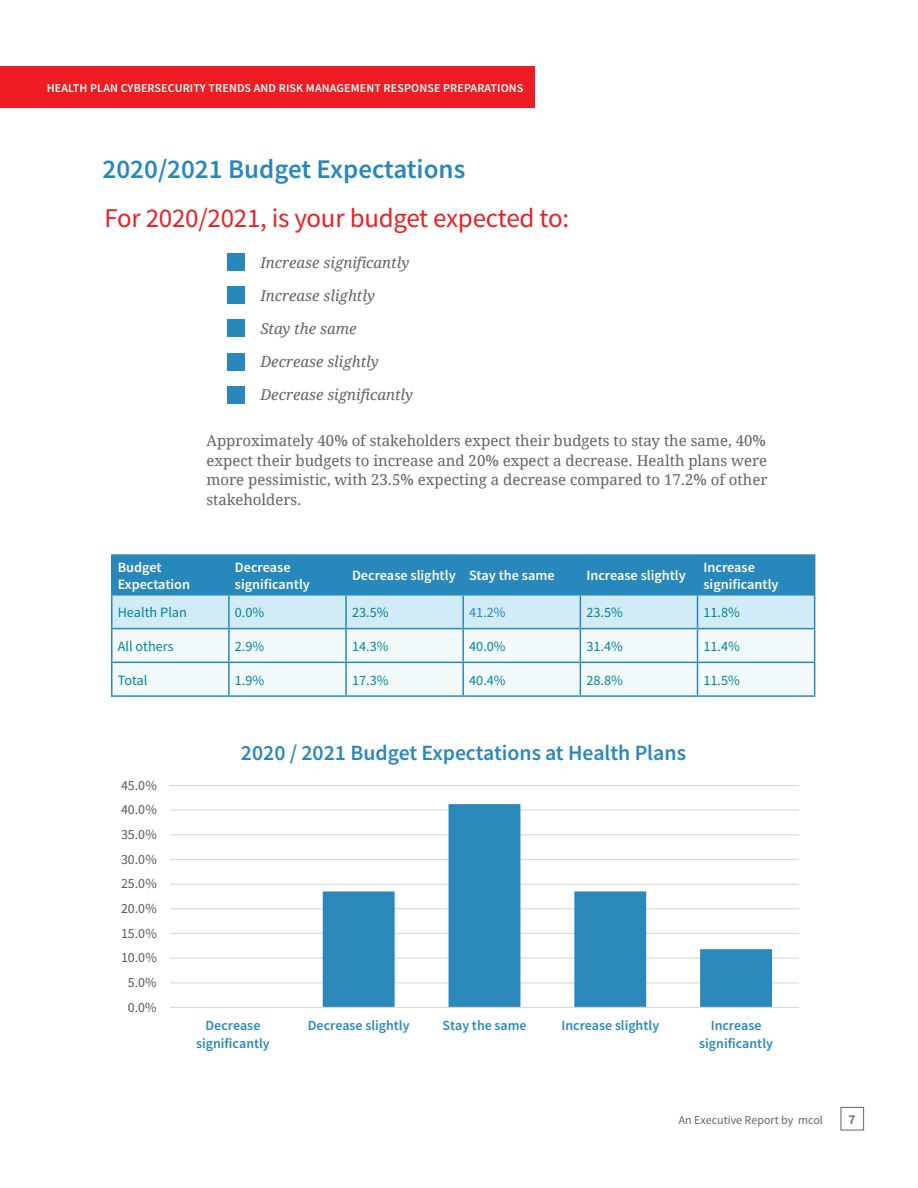
<style>
.page{position:relative;width:918px;height:1188px;background:#fff}
.page>*{position:absolute;margin:0;border:0;box-sizing:border-box;transform-origin:0 0}
.Call_Out{font:27px "Source Sans Pro";letter-spacing:-.01em;color:#ee1d23}
.Content_-_1_Column{font:600 27px "Source Sans Pro";color:#2988bb}
.t1{font:600 21.75px "Source Sans Pro";color:#2a88bb}
.Content_-_1_Column-2{font:15px/19.5px "Droid Serif";color:#636366;text-align:justify}
.t2{font:italic 15px "Droid Serif";color:#636366}
.DESCRIPTOR_FLAG_-_LE{font:600 15px "Source Sans Pro";letter-spacing:.01em;color:#fff}
.Content_-_Subhead{font:600 14.25px/17.1px "Source Sans Pro";color:#fff}
.Content_-_Subhead-2{font:14.25px "Source Sans Pro";color:#008599}
.Content_-_Subhead-3{font:14.25px "Source Sans Pro";color:#2988bb}
.t3{font:600 13.95px/17.5px "Source Sans Pro";color:#2a88bb;text-align:center}
.t4{font:13.95px "Source Sans Pro";letter-spacing:-.005em;color:#595959}
.t5{font:600 13.5px "Source Sans Pro";color:#636366}
.DESCRIPTOR_FLAG_-_LE-2{font:600 12px "Source Sans Pro";letter-spacing:.01em;color:#fff}
.Footer_Title_-_Right{font:12px "Source Sans Pro";color:#636366}
</style>
<div class="page">
<div style="left:841px;top:1107px;width:23px;height:23px;border:1px solid #636366"></div>
<div style="left:227px;top:253px;width:18px;height:17px;background:#2988bb"></div>
<div style="left:227px;top:287px;width:18px;height:17px;background:#2988bb"></div>
<div style="left:227px;top:320px;width:18px;height:17px;background:#2988bb"></div>
<div style="left:227px;top:353px;width:18px;height:17px;background:#2988bb"></div>
<div style="left:227px;top:386px;width:18px;height:17px;background:#2988bb"></div>
<svg style="left:113px;top:556px;width:701px;height:72px;background:#75b4d6"></svg>
<div style="left:113px;top:629px;width:701px;height:66px;background:#f3fafc"></div>
<hr style="left:697px;top:629px;width:1px;height:33px;background:#2988bb">
<hr style="left:580px;top:695px;width:118px;height:2px;background:#2988bb">
<hr style="left:697px;top:663px;width:1px;height:32px;background:#2988bb">
<hr style="left:814px;top:663px;width:1px;height:32px;background:#2988bb">
<hr style="left:698px;top:695px;width:117px;height:2px;background:#2988bb">
<hr style="left:814px;top:596px;width:1px;height:32px;background:#2988bb">
<hr style="left:698px;top:628px;width:117px;height:1px;background:#2988bb">
<hr style="left:698px;top:662px;width:117px;height:1px;background:#2988bb">
<hr style="left:814px;top:629px;width:1px;height:33px;background:#2988bb">
<hr style="left:698px;top:554px;width:117px;height:2px;background:#2988bb">
<hr style="left:814px;top:556px;width:1px;height:38px;background:#2988bb">
<hr style="left:698px;top:594px;width:117px;height:2px;background:#2988bb">
<hr style="left:111px;top:629px;width:2px;height:33px;background:#2988bb">
<hr style="left:111px;top:596px;width:2px;height:32px;background:#2988bb">
<hr style="left:111px;top:628px;width:118px;height:1px;background:#2988bb">
<hr style="left:111px;top:662px;width:118px;height:1px;background:#2988bb">
<hr style="left:111px;top:663px;width:2px;height:32px;background:#2988bb">
<hr style="left:111px;top:695px;width:118px;height:2px;background:#2988bb">
<hr style="left:228px;top:629px;width:2px;height:33px;background:#2988bb">
<hr style="left:228px;top:596px;width:2px;height:32px;background:#2988bb">
<hr style="left:229px;top:628px;width:117px;height:1px;background:#2988bb">
<hr style="left:229px;top:662px;width:117px;height:1px;background:#2988bb">
<hr style="left:228px;top:663px;width:2px;height:32px;background:#2988bb">
<hr style="left:229px;top:695px;width:117px;height:2px;background:#2988bb">
<hr style="left:345px;top:629px;width:2px;height:33px;background:#2988bb">
<hr style="left:345px;top:596px;width:2px;height:32px;background:#2988bb">
<hr style="left:346px;top:628px;width:117px;height:1px;background:#2988bb">
<hr style="left:346px;top:662px;width:117px;height:1px;background:#2988bb">
<hr style="left:345px;top:663px;width:2px;height:32px;background:#2988bb">
<hr style="left:346px;top:695px;width:117px;height:2px;background:#2988bb">
<hr style="left:462px;top:629px;width:2px;height:33px;background:#2988bb">
<hr style="left:580px;top:629px;width:1px;height:33px;background:#2988bb">
<hr style="left:462px;top:596px;width:2px;height:32px;background:#2988bb">
<hr style="left:463px;top:628px;width:117px;height:1px;background:#2988bb">
<hr style="left:463px;top:662px;width:117px;height:1px;background:#2988bb">
<hr style="left:462px;top:663px;width:2px;height:32px;background:#2988bb">
<hr style="left:580px;top:663px;width:1px;height:32px;background:#2988bb">
<hr style="left:463px;top:695px;width:117px;height:2px;background:#2988bb">
<hr style="left:580px;top:596px;width:1px;height:32px;background:#2988bb">
<hr style="left:697px;top:596px;width:1px;height:32px;background:#2988bb">
<hr style="left:580px;top:628px;width:118px;height:1px;background:#2988bb">
<hr style="left:580px;top:662px;width:118px;height:1px;background:#2988bb">
<hr style="left:111px;top:554px;width:118px;height:2px;background:#2988bb">
<hr style="left:111px;top:556px;width:2px;height:38px;background:#2988bb">
<hr style="left:111px;top:594px;width:118px;height:2px;background:#2988bb">
<hr style="left:229px;top:554px;width:117px;height:2px;background:#2988bb">
<hr style="left:228px;top:556px;width:2px;height:38px;background:#2988bb">
<hr style="left:229px;top:594px;width:117px;height:2px;background:#2988bb">
<hr style="left:346px;top:554px;width:117px;height:2px;background:#2988bb">
<hr style="left:345px;top:556px;width:2px;height:38px;background:#2988bb">
<hr style="left:346px;top:594px;width:117px;height:2px;background:#2988bb">
<hr style="left:463px;top:554px;width:117px;height:2px;background:#2988bb">
<hr style="left:462px;top:556px;width:2px;height:38px;background:#2988bb">
<hr style="left:463px;top:594px;width:117px;height:2px;background:#2988bb">
<hr style="left:580px;top:554px;width:118px;height:2px;background:#2988bb">
<hr style="left:580px;top:556px;width:1px;height:38px;background:#2988bb">
<hr style="left:697px;top:556px;width:1px;height:38px;background:#2988bb">
<hr style="left:580px;top:594px;width:118px;height:2px;background:#2988bb">
<hr style="left:170px;top:982px;width:629px;height:1px;background:#d9d9d9">
<hr style="left:170px;top:958px;width:629px;height:1px;background:#d9d9d9">
<hr style="left:170px;top:933px;width:629px;height:1px;background:#d9d9d9">
<hr style="left:170px;top:908px;width:629px;height:1px;background:#d9d9d9">
<hr style="left:170px;top:884px;width:629px;height:1px;background:#d9d9d9">
<hr style="left:170px;top:859px;width:629px;height:1px;background:#d9d9d9">
<hr style="left:170px;top:834px;width:629px;height:1px;background:#d9d9d9">
<hr style="left:170px;top:810px;width:629px;height:1px;background:#d9d9d9">
<hr style="left:170px;top:785px;width:629px;height:1px;background:#d9d9d9">
<svg style="left:323px;top:804px;width:449px;height:203px"></svg>
<hr style="left:170px;top:1007px;width:629px;height:1px;background:#d9d9d9">
<div style="left:0;top:67px;width:535px;height:41px;background:#ee1d23"></div>
<p class="DESCRIPTOR_FLAG_-_LE" style="left:68px;top:78px;width:412px">CYBERSECURITY: BALANCING RISK AND MEMBER ENGAGEMENT</p>
<p class="DESCRIPTOR_FLAG_-_LE-2" style="left:47px;top:80px;width:478px">HEALTH PLAN CYBERSECURITY TRENDS AND RISK MANAGEMENT RESPONSE PREPARATIONS</p>
<p class="Content_-_1_Column" style="left:103px;top:151px;width:364px">2020/2021 Budget Expectations</p>
<p class="Call_Out" style="left:105px;top:202px;width:466px">For 2020/2021, is your budget expected to:</p>
<p class="t2" style="left:233px;top:254px;width:177px">• Increase significantly</p>
<p class="t2" style="left:233px;top:287px;width:143px">• Increase slightly</p>
<p class="t2" style="left:233px;top:320px;width:125px">• Stay the same</p>
<p class="t2" style="left:233px;top:353px;width:147px">• Decrease slightly</p>
<p class="t2" style="left:233px;top:386px;width:181px">• Decrease significantly</p>
<p class="Content_-_1_Column-2" style="left:206px;top:431px;width:562px">Approximately 40% of stakeholders expect their budgets to stay the same, 40% expect their budgets to increase and 20% expect a decrease. Health plans were more pessimistic, with 23.5% expecting a decrease compared to 17.2% of other stakeholders.</p>
<p class="Content_-_Subhead" style="left:118px;top:558px;width:74px">Budget<br>Expectation</p>
<p class="Content_-_Subhead" style="left:235px;top:558px;width:77px">Decrease significantly</p>
<p class="Content_-_Subhead" style="left:352px;top:567px;width:105px">Decrease slightly</p>
<p class="Content_-_Subhead" style="left:469px;top:567px;width:87px">Stay the same</p>
<p class="Content_-_Subhead" style="left:586px;top:567px;width:101px">Increase slightly</p>
<p class="Content_-_Subhead" style="left:704px;top:558px;width:77px">Increase significantly</p>
<p class="Content_-_Subhead-2" style="left:118px;top:604px;width:71px">Health Plan</p>
<p class="Content_-_Subhead-2" style="left:235px;top:604px;width:31px">0.0%</p>
<p class="Content_-_Subhead-2" style="left:352px;top:604px;width:38px">23.5%</p>
<p class="Content_-_Subhead-3" style="left:469px;top:604px;width:38px">41.2%</p>
<p class="Content_-_Subhead-2" style="left:586px;top:604px;width:38px">23.5%</p>
<p class="Content_-_Subhead-2" style="left:704px;top:604px;width:38px">11.8%</p>
<p class="Content_-_Subhead-2" style="left:118px;top:637px;width:57px">All others</p>
<p class="Content_-_Subhead-2" style="left:235px;top:637px;width:31px">2.9%</p>
<p class="Content_-_Subhead-2" style="left:352px;top:637px;width:38px">14.3%</p>
<p class="Content_-_Subhead-2" style="left:469px;top:637px;width:38px">40.0%</p>
<p class="Content_-_Subhead-2" style="left:586px;top:637px;width:38px">31.4%</p>
<p class="Content_-_Subhead-2" style="left:704px;top:637px;width:38px">11.4%</p>
<p class="Content_-_Subhead-2" style="left:118px;top:671px;width:31px">Total</p>
<p class="Content_-_Subhead-2" style="left:235px;top:671px;width:31px">1.9%</p>
<p class="Content_-_Subhead-2" style="left:352px;top:671px;width:38px">17.3%</p>
<p class="Content_-_Subhead-2" style="left:469px;top:671px;width:38px">40.4%</p>
<p class="Content_-_Subhead-2" style="left:586px;top:671px;width:38px">28.8%</p>
<p class="Content_-_Subhead-2" style="left:704px;top:671px;width:38px">11.5%</p>
<p class="t4" style="left:121px;top:776px;width:37px">45.0%</p>
<p class="t4" style="left:121px;top:801px;width:37px">40.0%</p>
<p class="t4" style="left:121px;top:826px;width:37px">35.0%</p>
<p class="t4" style="left:121px;top:850px;width:37px">30.0%</p>
<p class="t4" style="left:121px;top:875px;width:37px">25.0%</p>
<p class="t4" style="left:121px;top:900px;width:37px">20.0%</p>
<p class="t4" style="left:121px;top:924px;width:37px">15.0%</p>
<p class="t4" style="left:121px;top:949px;width:37px">10.0%</p>
<p class="t4" style="left:128px;top:974px;width:30px">5.0%</p>
<p class="t4" style="left:128px;top:998px;width:30px">0.0%</p>
<p class="t1" style="left:241px;top:739px;width:447px">2020 / 2021 Budget Expectations at Health Plans</p>
<p class="t3" style="left:196px;top:1017px;width:75px">Decrease significantly</p>
<p class="t3" style="left:308px;top:1017px;width:103px">Decrease slightly</p>
<p class="t3" style="left:442px;top:1017px;width:86px">Stay the same</p>
<p class="t3" style="left:562px;top:1017px;width:99px">Increase slightly</p>
<p class="t3" style="left:699px;top:1017px;width:75px">Increase significantly</p>
<p class="Footer_Title_-_Right" style="left:679px;top:1113px;width:146px">An Executive Report by mcol</p>
<p class="t5" style="left:848px;top:1110px;width:8px">7</p>
</div>
